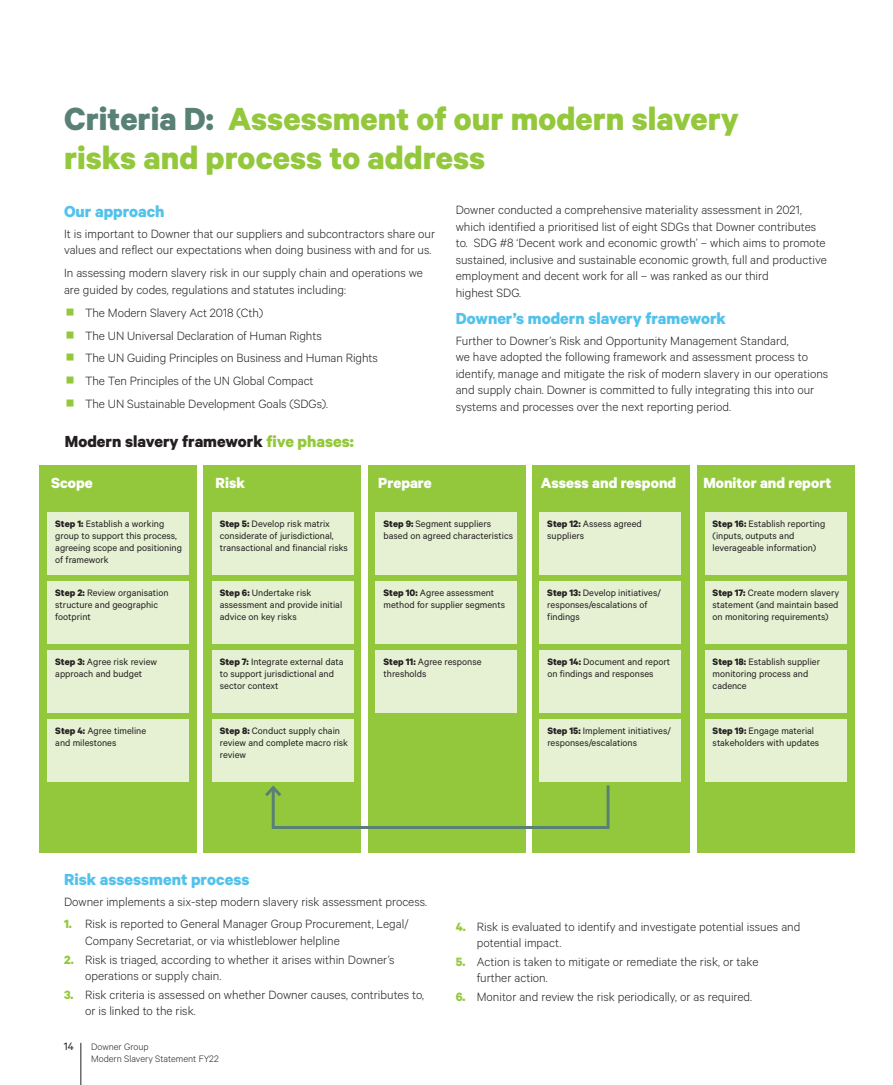
<style>
.page{position:relative;width:893px;height:1085px;background:#fff}
.page>*{position:absolute;margin:0;border:0;box-sizing:border-box;transform-origin:0 0}
.Body_Copy{font:700 36px/39px "Calibre";color:#94c83c}
.subhead_2{font:700 18px "Calibre";color:#52c2ec}
.Sub_head{font:700 18px "Calibre";color:#231f20}
.Sub_head-2{font:700 16.5px "Calibre";color:#fff}
.Body_Copy-2{font:300 13.5px/16.5px "Calibre";color:#231f20}
.t1{font:12px "Calibre";color:#231f20}
.Sub_head-3{font:10.5px/12px "Calibre";color:#231f20}
.t2{font:300 10.5px/12px "Calibre";color:#231f20}
.s1{color:#588074}
.s2{color:#94c83c}
.s3{font-weight:700}
.s4{font-weight:700;color:#94c83c}
</style>
<div class="page">
<hr style="left:81px;top:1042px;width:1px;height:42px;background:#231f20">
<div style="left:39px;top:465px;width:158px;height:387px;background:#94c83c"></div>
<div style="left:368px;top:465px;width:157px;height:387px;background:#94c83c"></div>
<div style="left:203px;top:465px;width:158px;height:387px;background:#94c83c"></div>
<div style="left:532px;top:465px;width:158px;height:387px;background:#94c83c"></div>
<div style="left:697px;top:465px;width:157px;height:387px;background:#94c83c"></div>
<div style="left:47px;top:512px;width:142px;height:62px;background:#e6f1d4"></div>
<div style="left:212px;top:512px;width:142px;height:62px;background:#e6f1d4"></div>
<div style="left:376px;top:512px;width:141px;height:62px;background:#e6f1d4"></div>
<div style="left:539px;top:512px;width:142px;height:62px;background:#e6f1d4"></div>
<div style="left:705px;top:512px;width:141px;height:62px;background:#e6f1d4"></div>
<div style="left:47px;top:581px;width:142px;height:62px;background:#e6f1d4"></div>
<div style="left:212px;top:581px;width:142px;height:62px;background:#e6f1d4"></div>
<div style="left:376px;top:581px;width:141px;height:62px;background:#e6f1d4"></div>
<div style="left:539px;top:581px;width:142px;height:62px;background:#e6f1d4"></div>
<div style="left:705px;top:581px;width:141px;height:62px;background:#e6f1d4"></div>
<div style="left:47px;top:650px;width:142px;height:62px;background:#e6f1d4"></div>
<div style="left:212px;top:650px;width:142px;height:62px;background:#e6f1d4"></div>
<div style="left:376px;top:650px;width:141px;height:62px;background:#e6f1d4"></div>
<div style="left:539px;top:650px;width:142px;height:62px;background:#e6f1d4"></div>
<div style="left:705px;top:650px;width:141px;height:62px;background:#e6f1d4"></div>
<div style="left:47px;top:719px;width:142px;height:62px;background:#e6f1d4"></div>
<div style="left:212px;top:719px;width:142px;height:62px;background:#e6f1d4"></div>
<div style="left:539px;top:719px;width:142px;height:62px;background:#e6f1d4"></div>
<div style="left:705px;top:719px;width:141px;height:62px;background:#e6f1d4"></div>
<svg style="left:265px;top:782px;width:345px;height:48px"></svg>
<p class="Body_Copy" style="left:64px;top:98px;width:676px"><span class="s1">Criteria D:</span> Assessment of our modern slavery risks and process to address</p>
<p class="subhead_2" style="left:64px;top:200px;width:102px">Our approach</p>
<p class="Body_Copy-2" style="left:64px;top:225px;width:373px">It is important to Downer that our suppliers and subcontractors share our values and reflect our expectations when doing business with and for us.</p>
<p class="Body_Copy-2" style="left:64px;top:264px;width:360px">In assessing modern slavery risk in our supply chain and operations we are guided by codes, regulations and statutes including:</p>
<p class="Body_Copy-2" style="left:85px;top:303px;width:180px">The Modern Slavery Act 2018 (Cth)</p>
<p class="Body_Copy-2" style="left:85px;top:326px;width:238px">The UN Universal Declaration of Human Rights</p>
<p class="Body_Copy-2" style="left:85px;top:349px;width:294px">The UN Guiding Principles on Business and Human Rights</p>
<p class="Body_Copy-2" style="left:85px;top:372px;width:230px">The Ten Principles of the UN Global Compact</p>
<p class="Body_Copy-2" style="left:85px;top:395px;width:245px">The UN Sustainable Development Goals (SDGs).</p>
<p class="Body_Copy-2" style="left:456px;top:201px;width:373px">Downer conducted a comprehensive materiality assessment in 2021, which identified a prioritised list of eight SDGs that Downer contributes to. SDG #8 ‘Decent work and economic growth’ – which aims to promote sustained, inclusive and sustainable economic growth, full and productive employment and decent work for all – was ranked as our third<br>highest SDG.</p>
<p class="subhead_2" style="left:456px;top:307px;width:272px">Downer’s modern slavery framework</p>
<p class="Body_Copy-2" style="left:456px;top:332px;width:374px">Further to Downer’s Risk and Opportunity Management Standard,<br>we have adopted the following framework and assessment process to identify, manage and mitigate the risk of modern slavery in our operations and supply chain. Downer is committed to fully integrating this into our systems and processes over the next reporting period.</p>
<p class="Sub_head" style="left:65px;top:430px;width:291px">Modern slavery framework <span class="s2">five phases:</span></p>
<p class="Sub_head-2" style="left:51px;top:472px;width:43px">Scope</p>
<p class="Sub_head-3" style="left:55px;top:517px;width:128px"><span class="s3">Step 1:</span> Establish a working group to support this process, agreeing scope and positioning of framework</p>
<p class="Sub_head-3" style="left:220px;top:517px;width:130px"><span class="s3">Step 5:</span> Develop risk matrix considerate of jurisdictional, transactional and financial risks</p>
<p class="Sub_head-3" style="left:384px;top:517px;width:131px"><span class="s3">Step 9:</span> Segment suppliers based on agreed characteristics</p>
<p class="Sub_head-3" style="left:547px;top:517px;width:96px"><span class="s3">Step 12:</span> Assess agreed suppliers</p>
<p class="Sub_head-3" style="left:713px;top:517px;width:114px"><span class="s3">Step 16:</span> Establish reporting (inputs, outputs and leverageable information)</p>
<p class="Sub_head-3" style="left:55px;top:586px;width:115px"><span class="s3">Step 2:</span> Review organisation structure and geographic footprint</p>
<p class="Sub_head-3" style="left:220px;top:586px;width:124px"><span class="s3">Step 6:</span> Undertake risk assessment and provide initial advice on key risks</p>
<p class="Sub_head-3" style="left:384px;top:586px;width:123px"><span class="s3">Step 10:</span> Agree assessment method for supplier segments</p>
<p class="Sub_head-3" style="left:547px;top:586px;width:115px"><span class="s3">Step 13:</span> Develop initiatives/ responses/escalations of findings</p>
<p class="Sub_head-3" style="left:713px;top:586px;width:128px;text-align:justify"><span class="s3">Step 17:</span> Create modern slavery statement (and maintain based on monitoring requirements)</p>
<p class="Sub_head-3" style="left:55px;top:655px;width:103px"><span class="s3">Step 3:</span> Agree risk review approach and budget</p>
<p class="Sub_head-3" style="left:220px;top:655px;width:125px"><span class="s3">Step 7:</span> Integrate external data to support jurisdictional and sector context</p>
<p class="Sub_head-3" style="left:384px;top:655px;width:99px"><span class="s3">Step 11:</span> Agree response thresholds</p>
<p class="Sub_head-3" style="left:547px;top:655px;width:124px"><span class="s3">Step 14:</span> Document and report on findings and responses</p>
<p class="Sub_head-3" style="left:713px;top:655px;width:109px"><span class="s3">Step 18:</span> Establish supplier monitoring process and cadence</p>
<p class="Sub_head-3" style="left:55px;top:724px;width:92px"><span class="s3">Step 4:</span> Agree timeline and milestones</p>
<p class="Sub_head-3" style="left:220px;top:724px;width:130px"><span class="s3">Step 8:</span> Conduct supply chain review and complete macro risk review</p>
<p class="Sub_head-3" style="left:547px;top:724px;width:125px"><span class="s3">Step 15:</span> Implement initiatives/ responses/escalations</p>
<p class="Sub_head-3" style="left:713px;top:724px;width:108px"><span class="s3">Step 19:</span> Engage material stakeholders with updates</p>
<p class="Sub_head-2" style="left:216px;top:472px;width:31px">Risk</p>
<p class="Sub_head-2" style="left:378px;top:472px;width:55px">Prepare</p>
<p class="Sub_head-2" style="left:541px;top:472px;width:137px">Assess and respond</p>
<p class="Sub_head-2" style="left:703px;top:472px;width:129px">Monitor and report</p>
<p class="subhead_2" style="left:64px;top:868px;width:187px">Risk assessment process</p>
<p class="Body_Copy-2" style="left:64px;top:892px;width:365px">Downer implements a six-step modern slavery risk assessment process.</p>
<p class="Body_Copy-2" style="left:85px;top:915px;width:325px;text-indent:-21px"><span class="s4">1.</span> Risk is reported to General Manager Group Procurement, Legal/<br>Company Secretariat, or via whistleblower helpline</p>
<p class="Body_Copy-2" style="left:85px;top:950px;width:311px;text-indent:-21px"><span class="s4">2.</span> Risk is triaged, according to whether it arises within Downer’s operations or supply chain.</p>
<p class="Body_Copy-2" style="left:85px;top:985px;width:341px;text-indent:-21px"><span class="s4">3.</span> Risk criteria is assessed on whether Downer causes, contributes to, or is linked to the risk.</p>
<p class="t1" style="left:64px;top:1039px;width:12px">14</p>
<p class="t2" style="left:91px;top:1040px;width:129px">Downer Group<br>Modern Slavery Statement FY22</p>
<p class="Body_Copy-2" style="left:477px;top:917px;width:325px;text-indent:-21px"><span class="s4">4.</span> Risk is evaluated to identify and investigate potential issues and potential impact.</p>
<p class="Body_Copy-2" style="left:477px;top:952px;width:283px;text-indent:-21px"><span class="s4">5.</span> Action is taken to mitigate or remediate the risk, or take further action.</p>
<p class="Body_Copy-2" style="left:456px;top:987px;width:298px"><span class="s4">6.</span> Monitor and review the risk periodically, or as required.</p>
</div>
